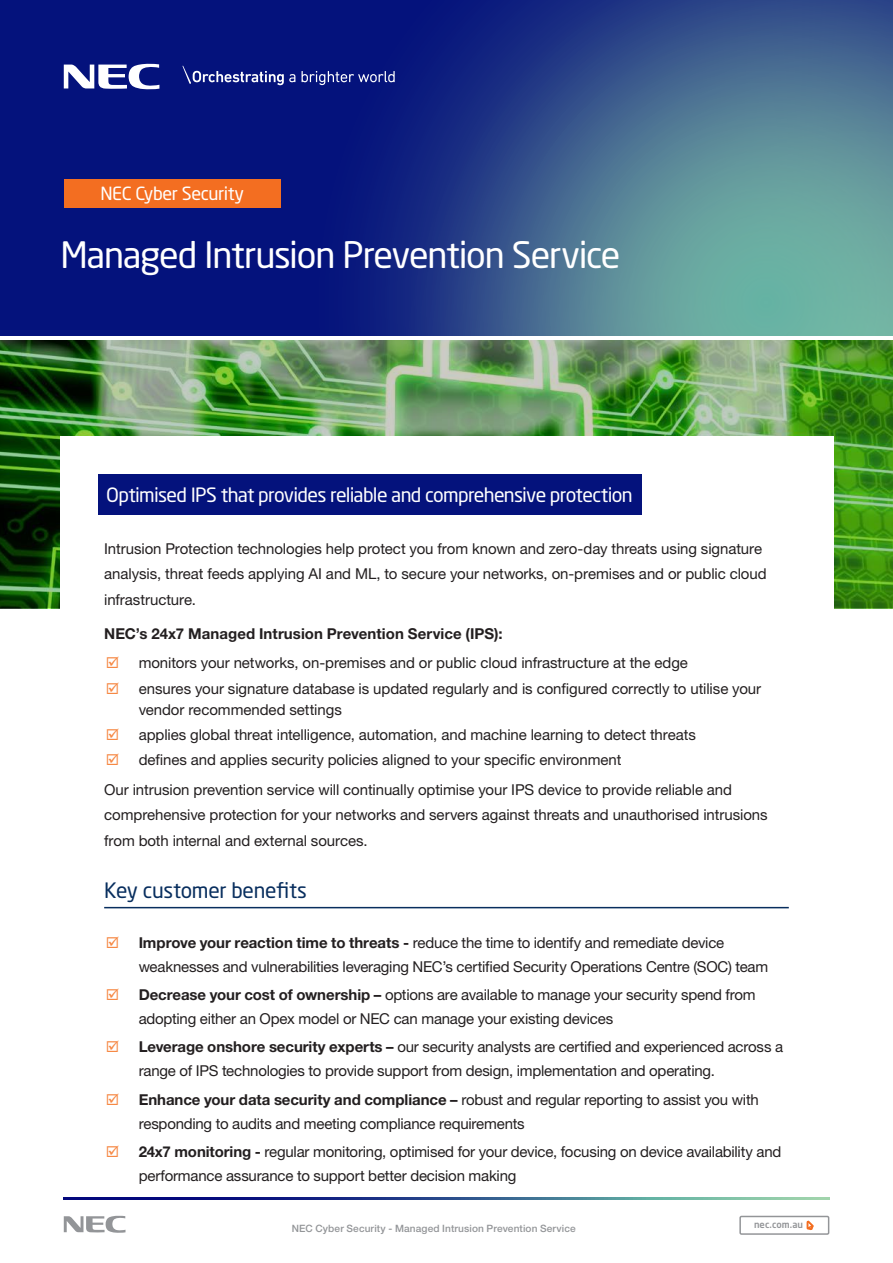
<style>
.page{position:relative;width:893px;height:1263px;background:#fff}
.page>*{position:absolute;margin:0;border:0;box-sizing:border-box;transform-origin:0 0}
.Main_title_-_Small{font:36px "Neo Sans Std";letter-spacing:-.035em;color:#fff}
.H1_-_Span_columns{font:21px "Neo Sans Std";letter-spacing:-.015em;color:#082e5e}
.Blue_Bg_16pt{font:19.5px "Neo Sans Std";letter-spacing:-.035em;color:#fff}
.Subtitle_-_Left{font:18px "Neo Sans Std";letter-spacing:-.025em;color:#fff}
.Body_-_Span_columns{font:15px/24px "Helvetica Neue LT Std";letter-spacing:-.01em;color:#231f20}
.Body_-_Span_columns-2{font:700 15px "Helvetica Neue LT Std";letter-spacing:.005em;color:#231f20}
.t1{font:500 10.05px "Helvetica Neue LT Std";letter-spacing:.01em;color:#939598}
.t2{font:500 9.3px "Neo Sans Std";letter-spacing:.005em;color:#939598}
.s1{font-weight:700}
.s2{color:#f36e21}
</style>
<div class="page">
<svg style="left:64px;top:1215px;width:62px;height:18px"></svg>
<img style="left:0;top:340px;width:893px;height:268px">
<div style="left:739px;top:1216px;width:90px;height:19px;border:1px solid #939598"></div>
<svg style="left:64px;top:1198px;width:765px;height:1px"></svg>
<div style="left:0;top:0;width:893px;height:336px;background:#04127c"></div>
<svg style="left:267px;top:0;width:626px;height:336px"></svg>
<div style="left:60px;top:436px;width:773px;height:195px;background:#fff"></div>
<div style="left:98px;top:474px;width:544px;height:40px;background:#04127c"></div>
<hr style="left:104px;top:907px;width:685px;height:1px;background:#082e5e">
<svg style="left:302px;top:71px;width:93px;height:14px"></svg>
<svg style="left:182px;top:66px;width:113px;height:19px"></svg>
<svg style="left:64px;top:63px;width:95px;height:26px"></svg>
<div style="left:64px;top:179px;width:217px;height:28px;background:#f36e21"></div>
<p class="Subtitle_-_Left" style="left:100px;top:182px;width:145px">NEC Cyber Security</p>
<p class="Main_title_-_Small" style="left:61px;top:233px;width:561px">Managed Intrusion Prevention Service</p>
<p class="Blue_Bg_16pt" style="left:106px;top:483px;width:528px">Optimised IPS that provides reliable and comprehensive protection</p>
<p class="Body_-_Span_columns" style="left:104px;top:535px;width:664px;line-height:25.5px">Intrusion Protection technologies help protect you from known and zero-day threats using signature analysis, threat feeds applying AI and ML, to secure your networks, on-premises and or public cloud infrastructure.</p>
<p class="Body_-_Span_columns-2" style="left:104px;top:624px;width:400px">NEC’s 24x7 Managed Intrusion Prevention Service (IPS):</p>
<p class="Body_-_Span_columns" style="left:139px;top:651px;width:551px">monitors your networks, on-premises and or public cloud infrastructure at the edge</p>
<p class="Body_-_Span_columns" style="left:139px;top:677px;width:624px;line-height:21px">ensures your signature database is updated regularly and is configured correctly to utilise your vendor recommended settings</p>
<p class="Body_-_Span_columns" style="left:139px;top:722px;width:559px">applies global threat intelligence, automation, and machine learning to detect threats</p>
<p class="Body_-_Span_columns" style="left:139px;top:747px;width:484px">defines and applies security policies aligned to your specific environment</p>
<p class="Body_-_Span_columns" style="left:104px;top:776px;width:665px;line-height:25.5px">Our intrusion prevention service will continually optimise your IPS device to provide reliable and comprehensive protection for your networks and servers against threats and unauthorised intrusions from both internal and external sources.</p>
<p class="H1_-_Span_columns" style="left:104px;top:878px;width:204px">Key customer benefits</p>
<p class="Body_-_Span_columns" style="left:139px;top:930px;width:631px"><span class="s1">Improve your reaction time to threats -</span> reduce the time to identify and remediate device weaknesses and vulnerabilities leveraging NEC’s certified Security Operations Centre (SOC) team</p>
<p class="Body_-_Span_columns" style="left:139px;top:983px;width:619px"><span class="s1">Decrease your cost of ownership –</span> options are available to manage your security spend from adopting either an Opex model or NEC can manage your existing devices</p>
<p class="Body_-_Span_columns" style="left:139px;top:1035px;width:646px"><span class="s1">Leverage onshore security experts –</span> our security analysts are certified and experienced across a range of IPS technologies to provide support from design, implementation and operating.</p>
<p class="Body_-_Span_columns" style="left:139px;top:1087px;width:622px"><span class="s1">Enhance your data security and compliance –</span> robust and regular reporting to assist you with responding to audits and meeting compliance requirements</p>
<p class="Body_-_Span_columns" style="left:139px;top:1139px;width:644px"><span class="s1">24x7 monitoring -</span> regular monitoring, optimised for your device, focusing on device availability and performance assurance to support better decision making</p>
<p class="t1" style="left:292px;top:1222px;width:286px">NEC Cyber Security - Managed Intrusion Prevention Service</p>
<p class="t2" style="left:754px;top:1219px;width:61px">nec.com.au <span class="s2">□◆▲□■▼</span></p>
</div>
